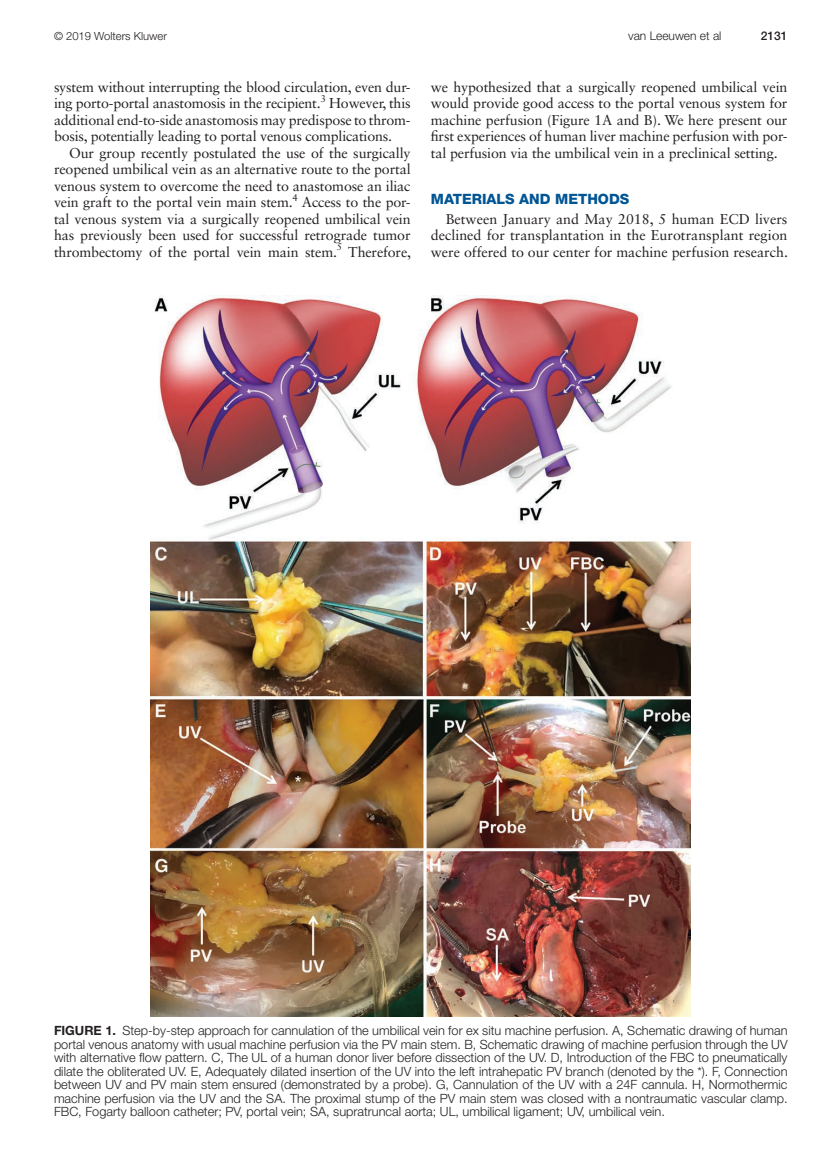
<style>
.page{position:relative;width:837px;height:1161px;background:#fff}
.page>*{position:absolute;margin:0;border:0;box-sizing:border-box;transform-origin:0 0}
.t1{font:14.25px/16.5px "Sabon LT Std";letter-spacing:-.01em;color:#231f20;text-align:justify}
.t2{font:800 14.25px "Helvetica Neue LT Std";color:#005595}
.t3{font:300 12.75px/13.5px "Helvetica Neue LT Std";color:#231f20;text-align:justify}
.t4{font:300 12px "Helvetica Neue LT Std";color:#231f20}
.t5{font:500 12px "Helvetica Neue LT Std";color:#231f20}
.t6{font:300 11.25px "Helvetica Neue LT Std";color:#231f20}
.s1{font-weight:700}
</style>
<div class="page">
<img style="left:151px;top:296px;width:540px;height:721px">
<p class="t6" style="left:54px;top:29px;width:114px">© 2019 Wolters Kluwer</p>
<p class="t4" style="left:628px;top:28px;width:95px">van Leeuwen et al</p>
<p class="t5" style="left:761px;top:29px;width:28px">2131</p>
<p class="t1" style="left:54px;top:79px;width:358px">system without interrupting the blood circulation, even dur&shy;ing porto-portal anastomosis in the recipient.<sup>3</sup> However, this additional end-to-side anastomosis may predispose to throm&shy;bosis, potentially leading to portal venous complications.</p>
<p class="t1" style="left:54px;top:145px;width:359px;text-indent:15px">Our group recently postulated the use of the surgically reopened umbilical vein as an alternative route to the portal venous system to overcome the need to anastomose an iliac vein graft to the portal vein main stem.<sup>4</sup> Access to the por&shy;tal venous system via a surgically reopened umbilical vein has previously been used for successful retrograde tumor thrombectomy of the portal vein main stem.<sup>5</sup> Therefore,</p>
<p class="t1" style="left:431px;top:79px;width:358px">we hypothesized that a surgically reopened umbilical vein would provide good access to the portal venous system for machine perfusion (Figure 1A and B). We here present our first experiences of human liver machine perfusion with por&shy;tal perfusion via the umbilical vein in a preclinical setting.</p>
<p class="t2" style="left:431px;top:191px;width:200px">MATERIALS AND METHODS</p>
<p class="t1" style="left:431px;top:211px;width:359px;text-indent:15px">Between January and May 2018, 5 human ECD livers declined for transplantation in the Eurotransplant region were offered to our center for machine perfusion research.</p>
<p class="t3" style="left:54px;top:1023px;width:735px"><span class="s1">FIGURE 1.</span> Step-by-step approach for cannulation of the umbilical vein for ex situ machine perfusion. A, Schematic drawing of human portal venous anatomy with usual machine perfusion via the PV main stem. B, Schematic drawing of machine perfusion through the UV with alternative flow pattern. C, The UL of a human donor liver before dissection of the UV. D, Introduction of the FBC to pneumatically dilate the obliterated UV. E, Adequately dilated insertion of the UV into the left intrahepatic PV branch (denoted by the *). F, Connection between UV and PV main stem ensured (demonstrated by a probe). G, Cannulation of the UV with a 24F cannula. H, Normothermic machine perfusion via the UV and the SA. The proximal stump of the PV main stem was closed with a nontraumatic vascular clamp.<br>FBC, Fogarty balloon catheter; PV, portal vein; SA, supratruncal aorta; UL, umbilical ligament; UV, umbilical vein.</p>
</div>
